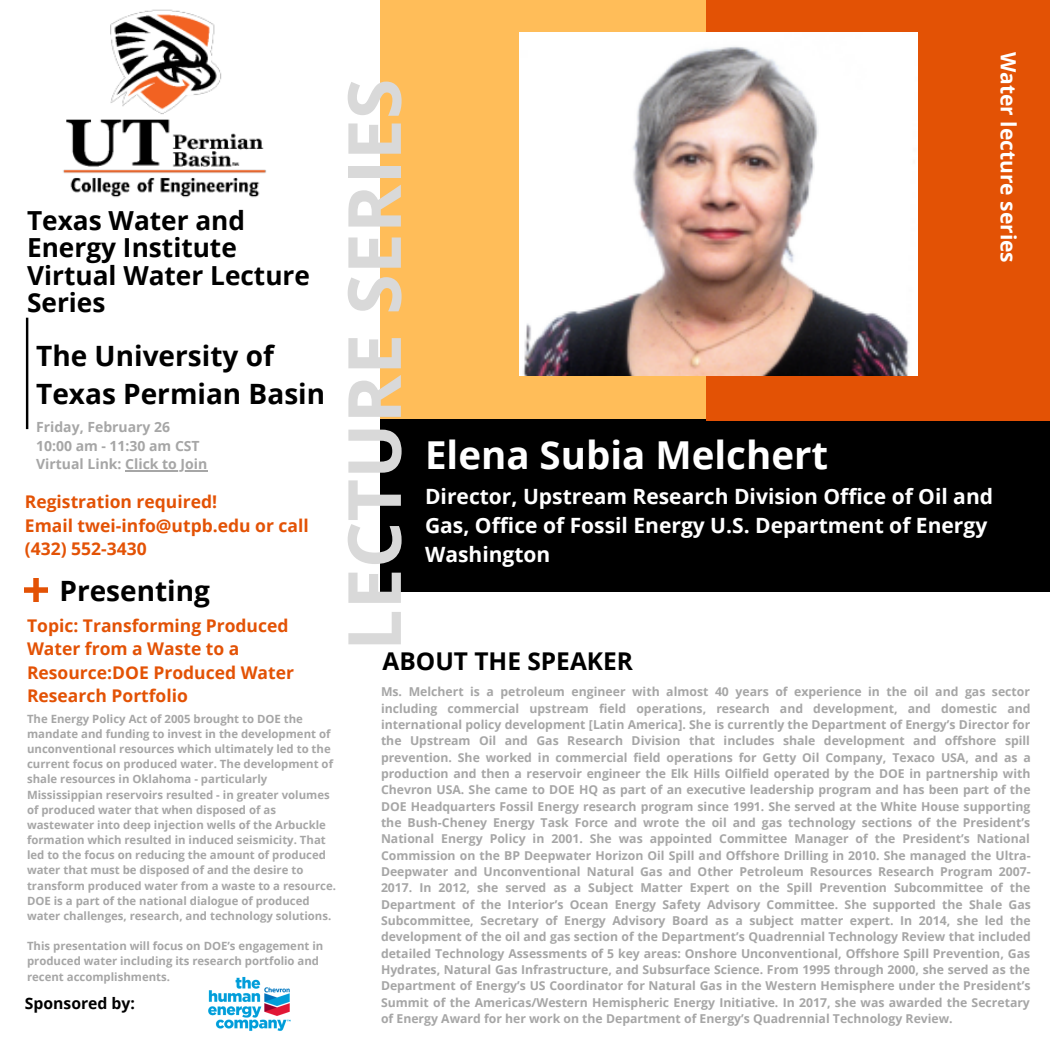
<style>
.page{position:relative;width:1050px;height:1050px;background:#fff}
.page>*{position:absolute;margin:0;border:0;box-sizing:border-box;transform-origin:0 0}
.t1{font:700 73.5px "Open Sans";color:#d9d9d9}
.t2{font:700 38.5px "Open Sans";color:#fff}
.t3{font:700 28px/38.1px "Open Sans";color:#000}
.t4{font:700 26.25px/27.5px "Open Sans";color:#000}
.t5{font:700 24.5px "Open Sans";color:#000}
.t6{font:700 21px/28.9px "Open Sans";color:#fff}
.t7{font:700 17.5px/23.6px "Open Sans";color:#e35205}
.t8{font:700 15.75px "Open Sans";color:#000}
.t9{font:700 14px "Open Sans";color:#a6a6a6}
.t10{font:700 12.25px/16.3px "Open Sans";color:#a6a6a6;text-align:justify}
.t11{font:700 11.38px/15.2px "Open Sans";color:#a6a6a6}
</style>
<div class="page">
<div style="left:380px;top:0;width:670px;height:591px;background:#000"></div>
<div style="left:380px;top:0;width:344px;height:418px;background:#ffbd59"></div>
<div style="left:706px;top:0;width:344px;height:420px;background:#e35205"></div>
<img style="left:63px;top:9px;width:204px;height:189px">
<svg style="left:26px;top:318px;width:2px;height:111px"></svg>
<svg style="left:25px;top:579px;width:22px;height:22px"></svg>
<img style="left:208px;top:976px;width:83px;height:55px">
<img style="left:520px;top:33px;width:398px;height:343px">
<hr style="left:125px;top:471px;width:82px;height:1px;background:#a6a6a6">
<p class="t4" style="left:27px;top:206px;width:284px">Texas Water and<br>Energy Institute<br>Virtual Water Lecture<br>Series</p>
<p class="t3" style="left:36px;top:336px;width:291px">The University of<br>Texas Permian Basin</p>
<p class="t9" style="left:36px;top:417px;width:135px">Friday, February 26</p>
<p class="t9" style="left:36px;top:436px;width:165px">10:00 am - 11:30 am CST</p>
<p class="t9" style="left:36px;top:454px;width:173px">Virtual Link: Click to Join</p>
<p class="t7" style="left:25px;top:489px;width:194px">Registration required!</p>
<p class="t7" style="left:25px;top:513px;width:285px">Email twei-info@utpb.edu or call (432) 552-3430</p>
<p class="t3" style="left:59px;top:571px;width:152px">Presenting</p>
<p class="t7" style="left:27px;top:613px;width:269px">Topic: Transforming Produced<br>Water from a Waste to a<br>Resource:DOE Produced Water<br>Research Portfolio</p>
<p class="t11" style="left:27px;top:711px;width:311px">The Energy Policy Act of 2005 brought to DOE the mandate and funding to invest in the development of unconventional resources which ultimately led to the current focus on produced water. The development of shale resources in Oklahoma - particularly Mississippian reservoirs resulted - in greater volumes of produced water that when disposed of as wastewater into deep injection wells of the Arbuckle formation which resulted in induced seismicity. That led to the focus on reducing the amount of produced water that must be disposed of and the desire to transform produced water from a waste to a resource.<br>DOE is a part of the national dialogue of produced water challenges, research, and technology solutions.</p>
<p class="t11" style="left:27px;top:938px;width:298px">This presentation will focus on DOE’s engagement in produced water including its research portfolio and recent accomplishments.</p>
<p class="t8" style="left:25px;top:993px;width:112px">Sponsored by:</p>
<p class="t1" style="left:322px;top:651px;width:574px;rotate:-90deg">LECTURE SERIES</p>
<p class="t2" style="left:425px;top:428px;width:405px">Elena Subia Melchert</p>
<p class="t6" style="left:425px;top:481px;width:570px">Director, Upstream Research Division Office of Oil and<br>Gas, Office of Fossil Energy U.S. Department of Energy<br>Washington</p>
<p class="t5" style="left:383px;top:643px;width:252px">ABOUT THE SPEAKER</p>
<p class="t6" style="left:1023px;top:52px;width:212px;rotate:90deg">Water lecture series</p>
<p class="t10" style="left:381px;top:683px;width:651px">Ms. Melchert is a petroleum engineer with almost 40 years of experience in the oil and gas sector including commercial upstream field operations, research and development, and domestic and international policy development [Latin America]. She is currently the Department of Energy’s Director for the Upstream Oil and Gas Research Division that includes shale development and offshore spill prevention. She worked in commercial field operations for Getty Oil Company, Texaco USA, and as a production and then a reservoir engineer the Elk Hills Oilfield operated by the DOE in partnership with Chevron USA. She came to DOE HQ as part of an executive leadership program and has been part of the DOE Headquarters Fossil Energy research program since 1991. She served at the White House supporting the Bush-Cheney Energy Task Force and wrote the oil and gas technology sections of the President’s National Energy Policy in 2001. She was appointed Committee Manager of the President’s National Commission on the BP Deepwater Horizon Oil Spill and Offshore Drilling in 2010. She managed the Ultra-Deepwater and Unconventional Natural Gas and Other Petroleum Resources Research Program 2007- 2017. In 2012, she served as a Subject Matter Expert on the Spill Prevention Subcommittee of the Department of the Interior’s Ocean Energy Safety Advisory Committee. She supported the Shale Gas Subcommittee, Secretary of Energy Advisory Board as a subject matter expert. In 2014, she led the development of the oil and gas section of the Department’s Quadrennial Technology Review that included detailed Technology Assessments of 5 key areas: Onshore Unconventional, Offshore Spill Prevention, Gas Hydrates, Natural Gas Infrastructure, and Subsurface Science. From 1995 through 2000, she served as the Department of Energy’s US Coordinator for Natural Gas in the Western Hemisphere under the President’s Summit of the Americas/Western Hemispheric Energy Initiative. In 2017, she was awarded the Secretary of Energy Award for her work on the Department of Energy’s Quadrennial Technology Review.</p>
</div>
